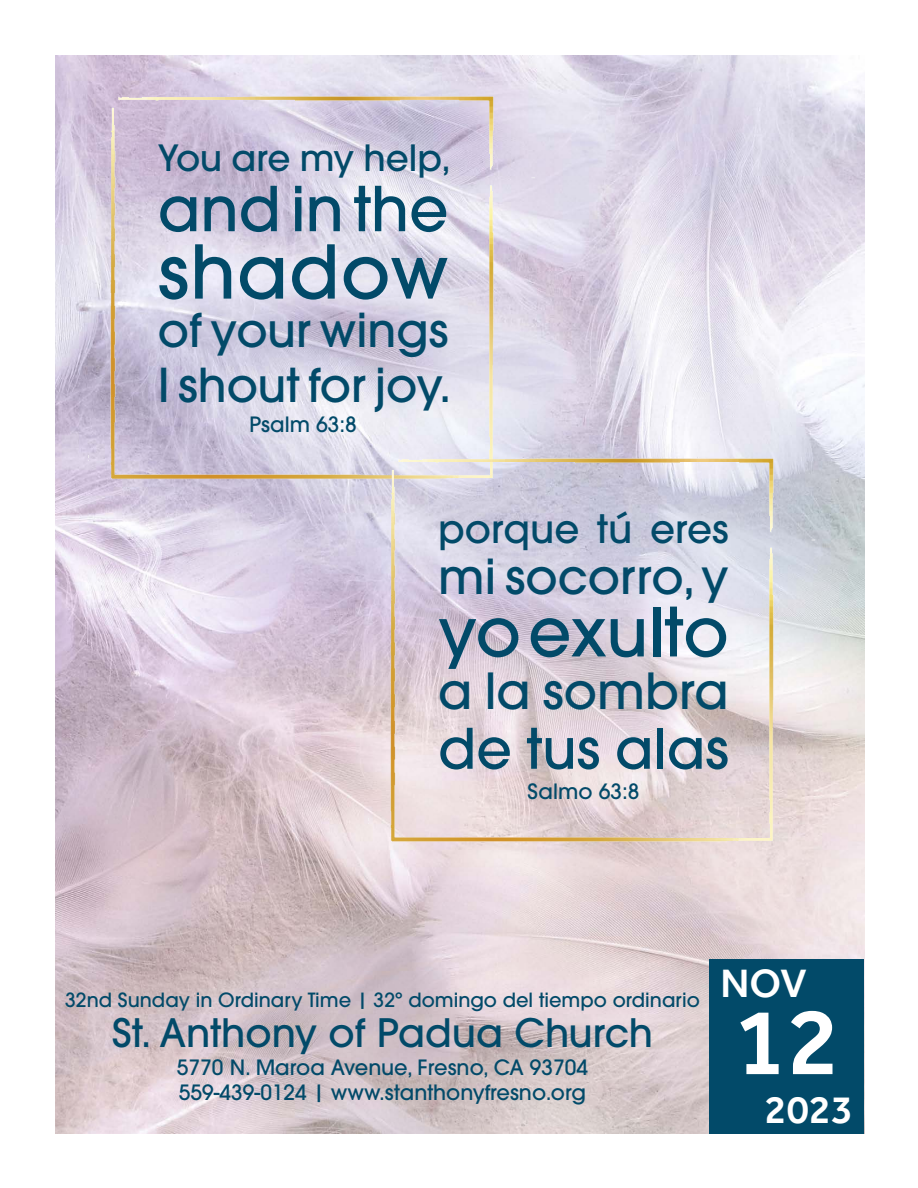
<style>
.page{position:relative;width:918px;height:1188px;background:#fff}
.page>*{position:absolute;margin:0;border:0;box-sizing:border-box;transform-origin:0 0}
.t1{font:500 97.65px "Effra";color:#fff}
.t2{font:500 73.35px "ITC Avant Garde Pro";letter-spacing:.015em;color:#024a69}
.t3{font:500 67.35px "ITC Avant Garde Pro";color:#024a69}
.t4{font:500 61.35px "ITC Avant Garde Pro";color:#024a69}
.t5{font:500 55.35px "ITC Avant Garde Pro";color:#024a69}
.t6{font:500 49.35px "ITC Avant Garde Pro";color:#024a69}
.t7{font:500 47.85px "ITC Avant Garde Pro";color:#024a69}
.t8{font:500 46.35px/55.7px "ITC Avant Garde Pro";color:#024a69}
.t9{font:500 40.65px "Effra";color:#fff}
.t10{font:500 39px "ITC Avant Garde Pro";color:#024a69}
.t11{font:500 36px "ITC Avant Garde Pro";letter-spacing:-.005em;color:#024a69}
.t12{font:500 21px/25.2px "ITC Avant Garde Pro";color:#024a69}
.t13{font:500 19.5px "ITC Avant Garde Pro";color:#024a69}
</style>
<div class="page">
<img style="left:56px;top:56px;width:808px;height:1078px">
<img style="left:56px;top:56px;width:576px;height:528px">
<div style="left:710px;top:959px;width:154px;height:175px;background:#024a69"></div>
<img style="left:336px;top:419px;width:529px;height:528px">
<h3 class="t11" style="left:158px;top:135px;width:295px">You are my help,</h3>
<h3 class="t4" style="left:158px;top:170px;width:292px">and in the</h3>
<h2 class="t2" style="left:158px;top:225px;width:292px">shadow</h2>
<h3 class="t8" style="left:158px;top:301px;width:295px">of your wings<br>I shout for joy.</h3>
<p class="t12" style="left:249px;top:412px;width:109px">Psalm 63:8</p>
<h3 class="t10" style="left:438px;top:503px;width:292px">porque tú eres</h3>
<h3 class="t7" style="left:438px;top:546px;width:292px">mi socorro, y</h3>
<h3 class="t3" style="left:438px;top:589px;width:292px">yo exulto</h3>
<h3 class="t6" style="left:438px;top:659px;width:292px">a la sombra</h3>
<h3 class="t5" style="left:438px;top:713px;width:292px">de tus alas</h3>
<p class="t12" style="left:527px;top:778px;width:114px">Salmo 63:8</p>
<p class="t13" style="left:65px;top:987px;width:636px">32nd Sunday in Ordinary Time | 32º domingo del tiempo ordinario</p>
<h3 class="t10" style="left:112px;top:1007px;width:542px">St. Anthony of Padua Church</h3>
<p class="t12" style="left:177px;top:1055px;width:413px">5770 N. Maroa Avenue, Fresno, CA 93704<br>559-439-0124 | www.stanthonyfresno.org</p>
<h3 class="t9" style="left:720px;top:959px;width:88px">NOV</h3>
<h1 class="t1" style="left:734px;top:983px;width:108px">12</h1>
<h3 class="t9" style="left:765px;top:1085px;width:90px">2023</h3>
</div>
